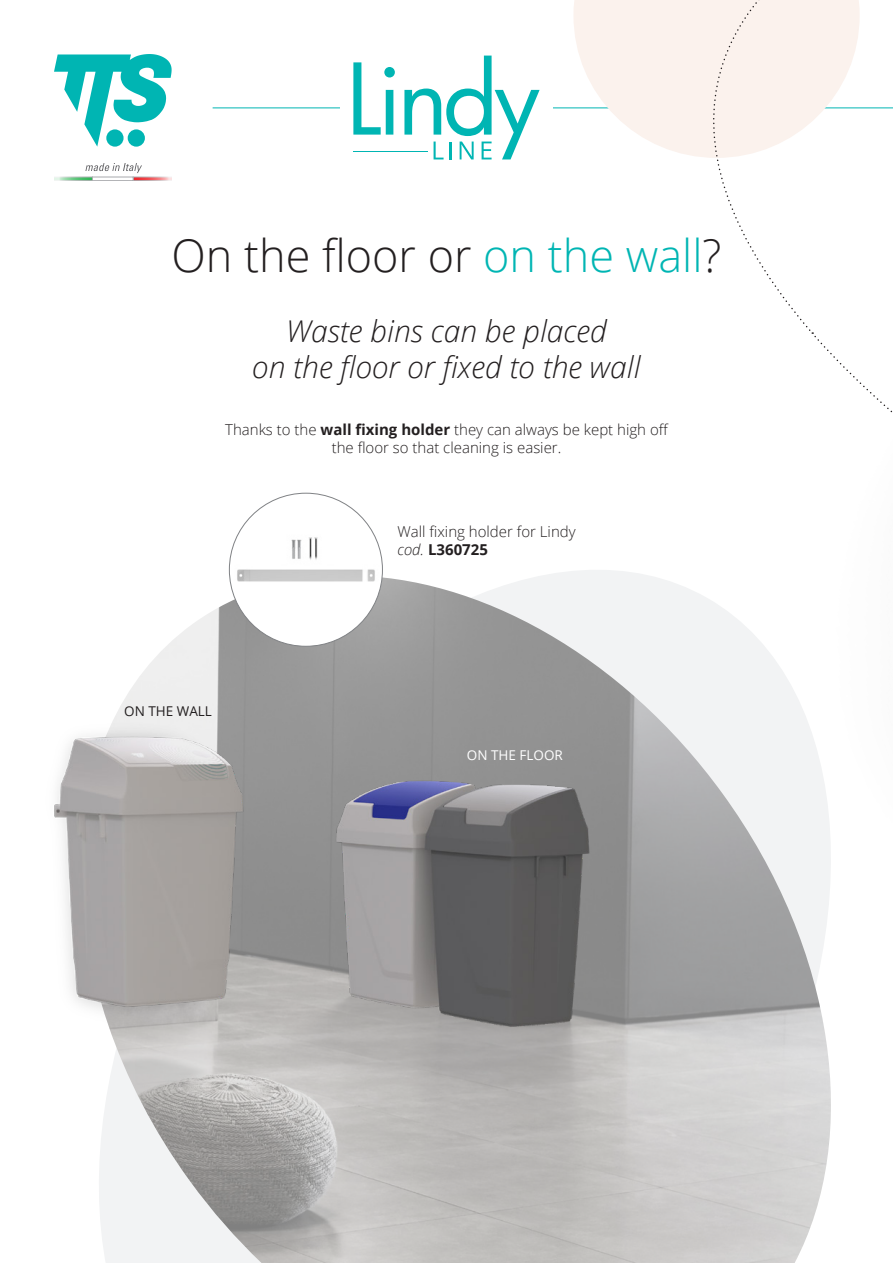
<style>
.page{position:relative;width:893px;height:1263px;background:#fff}
.page>*{position:absolute;margin:0;border:0;box-sizing:border-box;transform-origin:0 0}
.t1{font:300 45px "Open Sans";color:#231f20}
.t2{font:italic 300 30px/36px "Open Sans";color:#231f20;text-align:center}
.t3{font:300 15px/18px "Open Sans";color:#231f20;text-align:center}
.t4{font:13.5px "Open Sans";color:#fff}
.t5{font:13.5px "Open Sans";color:#231f20}
.s1{color:#00b5b3}
.s2{font-weight:700}
.s3{font-style:italic}
</style>
<div class="page">
<hr style="left:213px;top:108px;width:680px;height:1px;background:#00b5b3">
<svg style="left:573px;top:0;width:287px;height:120px;fill:#fbf2ed"></svg>
<svg style="left:607px;top:0;width:206px;height:240px"></svg>
<div style="left:340px;top:56px;width:213px;height:103px;background:#fff"></div>
<svg style="left:353px;top:62px;width:42px;height:73px"></svg>
<svg style="left:404px;top:56px;width:136px;height:103px"></svg>
<hr style="left:353px;top:152px;width:75px;height:1px;background:#00b5b3">
<img style="left:99px;top:683px;width:732px;height:580px">
<img style="left:54px;top:242px;width:735px;height:857px">
<div style="left:229px;top:493px;width:153px;height:153px;background:#fff;border-radius:50%"></div>
<img style="left:229px;top:530px;width:153px;height:61px">
<svg style="left:54px;top:54px;width:118px;height:93px"></svg>
<svg style="left:54px;top:163px;width:118px;height:18px"></svg>
<h1 class="t1" style="left:171px;top:225px;width:552px">On the floor or <span class="s1">on the wall</span>?</h1>
<h2 class="t2" style="left:252px;top:312px;width:390px">Waste bins can be placed<br>on the floor or fixed to the wall</h2>
<p class="t3" style="left:225px;top:420px;width:445px">Thanks to the <span class="s2">wall fixing holder</span> they can always be kept high off the floor so that cleaning is easier.</p>
<p class="t5" style="left:124px;top:702px;width:89px">ON THE WALL</p>
<p class="t3" style="left:398px;top:522px;width:180px;text-align:left">Wall fixing holder for Lindy <span class="s3">cod.</span> <span class="s2">L360725</span></p>
<p class="t4" style="left:467px;top:746px;width:97px">ON THE FLOOR</p>
</div>
